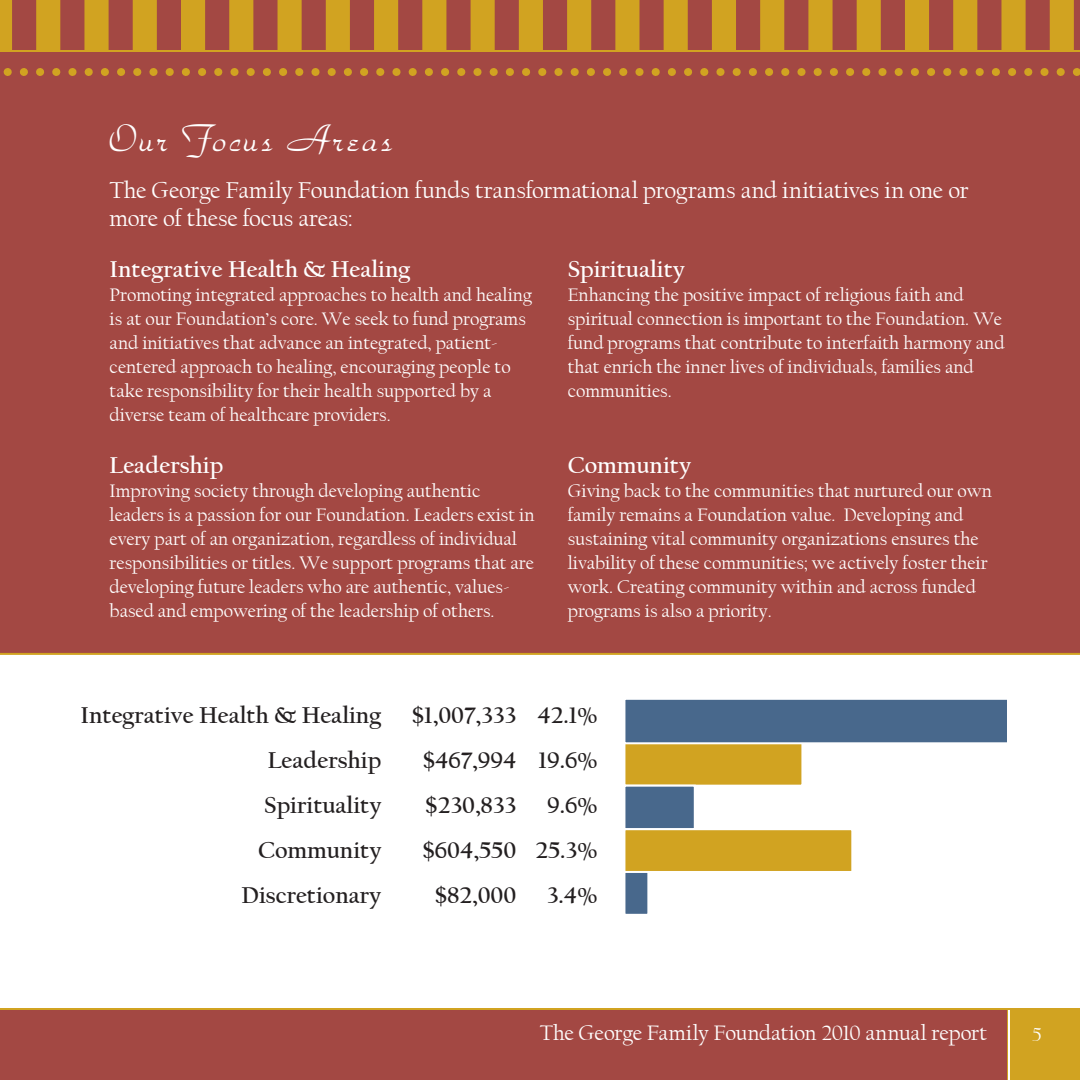
<style>
.page{position:relative;width:1080px;height:1080px;background:#a34843}
.page>*{position:absolute;margin:0;border:0;box-sizing:border-box;transform-origin:0 0}
.t1{font:40px "Park Avenue D";letter-spacing:.05em;color:#fff}
.t2{font:700 24px "Californian FB";color:#231f20}
.Stories_Smaller{font:24px/28px "Californian FB";letter-spacing:-.005em;color:#fff}
.t3{font:700 24px "Californian FB";color:#fff}
.stories1{font:22px "Californian FB";letter-spacing:-.01em;color:#fff}
.t4{font:20px "Californian FB";color:#fff}
.t5{font:19px/24px "Californian FB";color:#fff}
</style>
<div class="page">
<div style="left:1008px;top:1010px;width:72px;height:70px;background:#d1a321"></div>
<div style="left:0;top:654px;width:1080px;height:356px;background:#fff"></div>
<svg style="left:0;top:0;width:1074px;height:50px"></svg>
<svg style="left:3px;top:68px;width:1077px;height:8px"></svg>
<hr style="left:0;top:50px;width:1080px;height:2px;background:#d1a321">
<div style="left:623px;top:742px;width:180px;height:45px;background:#d1a321;border:2px solid #fff"></div>
<div style="left:623px;top:698px;width:386px;height:46px;background:#48688c;border:2px solid #fff"></div>
<div style="left:623px;top:785px;width:73px;height:45px;background:#48688c;border:2px solid #fff"></div>
<div style="left:623px;top:828px;width:230px;height:45px;background:#d1a321;border:2px solid #fff"></div>
<div style="left:623px;top:871px;width:26px;height:45px;background:#48688c;border:2px solid #fff"></div>
<hr style="left:0;top:653px;width:1080px;height:2px;background:#d1a321">
<hr style="left:1008px;top:1008px;width:2px;height:72px;background:#fff">
<hr style="left:0;top:1008px;width:1080px;height:2px;background:#d1a321">
<p class="t1" style="left:108px;top:114px;width:286px">Our Focus Areas</p>
<p class="Stories_Smaller" style="left:110px;top:177px;width:860px">The George Family Foundation funds transformational programs and initiatives in one or more of these focus areas:</p>
<p class="t3" style="left:110px;top:256px;width:302px">Integrative Health &amp; Healing</p>
<p class="t5" style="left:110px;top:283px;width:424px">Promoting integrated approaches to health and healing is at our Foundation’s core. We seek to fund programs and initiatives that advance an integrated, patient&shy;centered approach to healing, encouraging people to take responsibility for their health supported by a diverse team of healthcare providers.</p>
<p class="t3" style="left:110px;top:452px;width:115px">Leadership</p>
<p class="t5" style="left:110px;top:479px;width:426px">Improving society through developing authentic leaders is a passion for our Foundation. Leaders exist in every part of an organization, regardless of individual responsibilities or titles. We support programs that are developing future leaders who are authentic, values&shy;based and empowering of the leadership of others.</p>
<p class="t3" style="left:568px;top:256px;width:119px">Spirituality</p>
<p class="t5" style="left:568px;top:283px;width:438px">Enhancing the positive impact of religious faith and spiritual connection is important to the Foundation. We fund programs that contribute to interfaith harmony and that enrich the inner lives of individuals, families and communities.</p>
<p class="t3" style="left:568px;top:452px;width:125px">Community</p>
<p class="t5" style="left:568px;top:479px;width:426px">Giving back to the communities that nurtured our own family remains a Foundation value. Developing and sustaining vital community organizations ensures the livability of these communities; we actively foster their work. Creating community within and across funded programs is also a priority.</p>
<p class="t2" style="left:81px;top:701px;width:302px">Integrative Health &amp; Healing</p>
<p class="t2" style="left:411px;top:701px;width:107px">$1,007,333</p>
<p class="t2" style="left:538px;top:701px;width:61px">42.1%</p>
<p class="t2" style="left:268px;top:746px;width:115px">Leadership</p>
<p class="t2" style="left:422px;top:746px;width:96px">$467,994</p>
<p class="t2" style="left:539px;top:746px;width:60px">19.6%</p>
<p class="t2" style="left:264px;top:791px;width:119px">Spirituality</p>
<p class="t2" style="left:425px;top:791px;width:93px">$230,833</p>
<p class="t2" style="left:547px;top:791px;width:52px">9.6%</p>
<p class="t2" style="left:258px;top:836px;width:125px">Community</p>
<p class="t2" style="left:422px;top:836px;width:96px">$604,550</p>
<p class="t2" style="left:535px;top:836px;width:63px">25.3%</p>
<p class="t2" style="left:241px;top:881px;width:141px">Discretionary</p>
<p class="t2" style="left:435px;top:881px;width:83px">$82,000</p>
<p class="t2" style="left:547px;top:881px;width:52px">3.4%</p>
<p class="stories1" style="left:540px;top:1021px;width:449px">The George Family Foundation 2010 annual report</p>
<p class="t4" style="left:1032px;top:1023px;width:11px">5</p>
</div>
